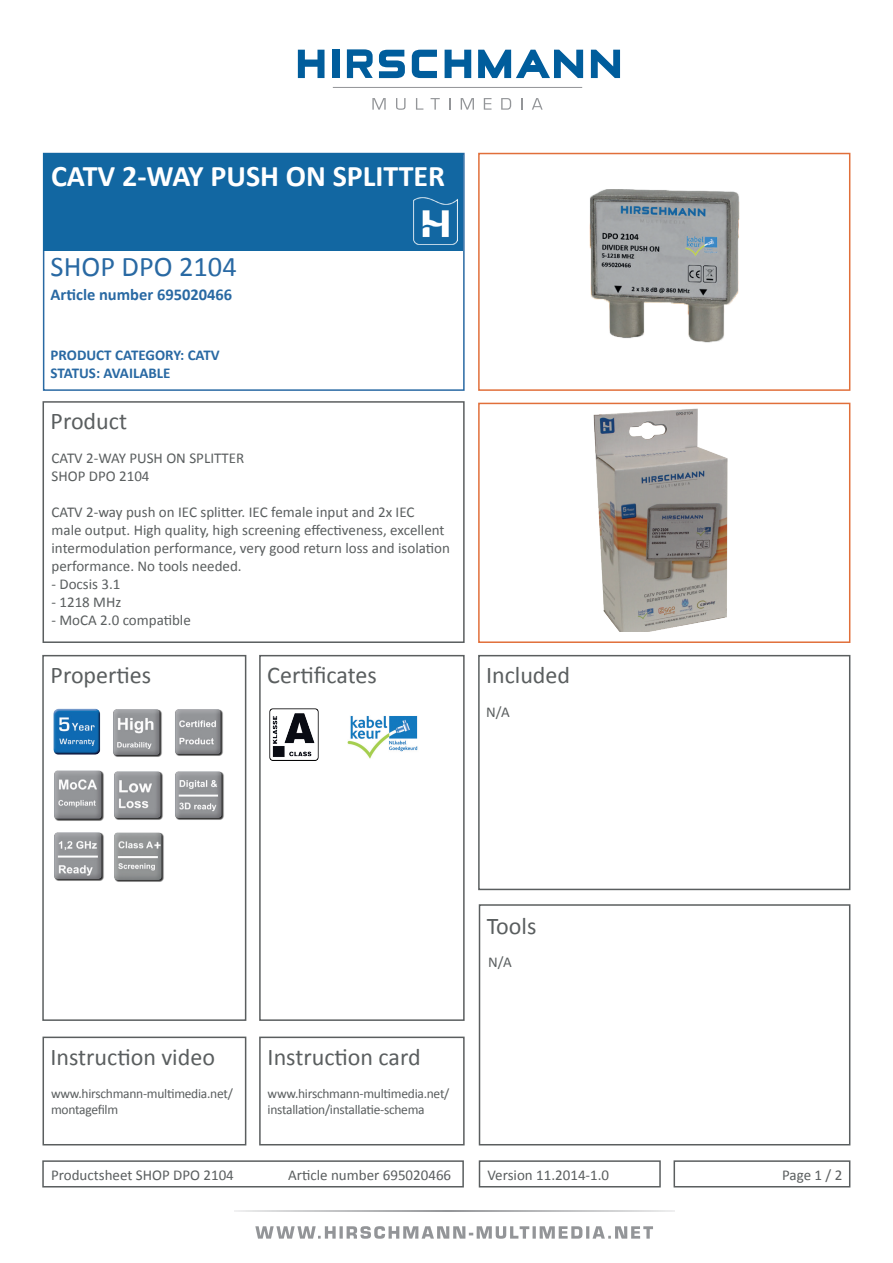
<style>
.page{position:relative;width:893px;height:1263px;background:#fff}
.page>*{position:absolute;margin:0;border:0;box-sizing:border-box;transform-origin:0 0}
.t1{font:700 30px "Calibri";color:#fff}
.t2{font:28.5px "Calibri";color:#2969a3}
.t3{font:24px "Calibri";color:#5a5e5f}
.t4{font:700 16.5px "Calibri";color:#2969a3}
.t5{font:15px/18px "Calibri";color:#5a5e5f}
.t6{font:700 15px/18px "Calibri";color:#2969a3}
.t7{font:13.5px/16.2px "Calibri";letter-spacing:-.02em;color:#5a5e5f}
</style>
<div class="page">
<div style="left:42px;top:655px;width:204px;height:366px;border:2px solid #5a5e5f"></div>
<div style="left:43px;top:1036px;width:203px;height:109px;border:2px solid #5a5e5f"></div>
<div style="left:478px;top:655px;width:372px;height:235px;border:2px solid #5a5e5f"></div>
<div style="left:478px;top:153px;width:372px;height:238px;border:2px solid #e16f3a"></div>
<img style="left:589px;top:189px;width:151px;height:154px">
<div style="left:43px;top:153px;width:422px;height:238px;border:2px solid #2969a3"></div>
<div style="left:44px;top:154px;width:419px;height:97px;background:#1267a2"></div>
<div style="left:259px;top:655px;width:206px;height:366px;border:2px solid #5a5e5f"></div>
<div style="left:43px;top:401px;width:422px;height:242px;border:2px solid #5a5e5f"></div>
<hr style="left:234px;top:1211px;width:441px;height:1px;background:#939598">
<svg style="left:255px;top:1226px;width:398px;height:13px"></svg>
<hr style="left:333px;top:87px;width:249px;height:1px;background:#939598">
<svg style="left:372px;top:98px;width:14px;height:12px"></svg>
<svg style="left:396px;top:98px;width:10px;height:12px"></svg>
<svg style="left:416px;top:98px;width:7px;height:12px"></svg>
<svg style="left:431px;top:98px;width:9px;height:12px"></svg>
<svg style="left:449px;top:98px;width:1px;height:12px"></svg>
<svg style="left:461px;top:98px;width:13px;height:12px"></svg>
<svg style="left:484px;top:98px;width:7px;height:12px"></svg>
<svg style="left:501px;top:98px;width:10px;height:12px"></svg>
<svg style="left:521px;top:98px;width:1px;height:12px"></svg>
<svg style="left:532px;top:98px;width:11px;height:12px"></svg>
<svg style="left:591px;top:50px;width:29px;height:28px"></svg>
<svg style="left:298px;top:50px;width:26px;height:28px"></svg>
<div style="left:332px;top:50px;width:7px;height:28px;background:#005d9c"></div>
<svg style="left:379px;top:50px;width:26px;height:28px"></svg>
<svg style="left:412px;top:50px;width:25px;height:28px"></svg>
<svg style="left:445px;top:50px;width:26px;height:28px"></svg>
<svg style="left:478px;top:50px;width:105px;height:28px"></svg>
<svg style="left:347px;top:49px;width:26px;height:29px"></svg>
<div style="left:674px;top:1160px;width:176px;height:27px;border:2px solid #5a5e5f"></div>
<img style="left:53px;top:708px;width:48px;height:47px">
<img style="left:113px;top:709px;width:49px;height:48px">
<img style="left:175px;top:709px;width:48px;height:47px">
<div style="left:42px;top:1160px;width:422px;height:27px;border:2px solid #5a5e5f"></div>
<div style="left:479px;top:1160px;width:182px;height:27px;border:2px solid #5a5e5f"></div>
<img style="left:414px;top:197px;width:43px;height:47px">
<img style="left:54px;top:770px;width:50px;height:51px">
<img style="left:114px;top:771px;width:49px;height:49px">
<img style="left:175px;top:771px;width:49px;height:49px">
<img style="left:54px;top:832px;width:50px;height:49px">
<div style="left:259px;top:1036px;width:206px;height:109px;border:2px solid #5a5e5f"></div>
<img style="left:269px;top:708px;width:50px;height:53px">
<img style="left:347px;top:716px;width:71px;height:43px">
<div style="left:479px;top:904px;width:371px;height:241px;border:2px solid #5a5e5f"></div>
<div style="left:478px;top:403px;width:372px;height:240px;border:2px solid #e16f3a"></div>
<img style="left:494px;top:402px;width:312px;height:229px">
<img style="left:114px;top:832px;width:50px;height:50px">
<h1 class="t1" style="left:51px;top:155px;width:396px">CATV 2-WAY PUSH ON SPLITTER</h1>
<h2 class="t2" style="left:51px;top:247px;width:188px">SHOP DPO 2104</h2>
<p class="t4" style="left:51px;top:283px;width:183px">Article number 695020466</p>
<p class="t6" style="left:51px;top:346px;width:171px">PRODUCT CATEGORY: CATV<br>STATUS: AVAILABLE</p>
<h3 class="t3" style="left:51px;top:404px;width:78px">Product</h3>
<p class="t5" style="left:52px;top:449px;width:194px">CATV 2-WAY PUSH ON SPLITTER<br>SHOP DPO 2104</p>
<p class="t5" style="left:52px;top:503px;width:400px">CATV 2-way push on IEC splitter. IEC female input and 2x IEC<br>male output. High quality, high screening effectiveness, excellent intermodulation performance, very good return loss and isolation performance. No tools needed.</p>
<p class="t5" style="left:52px;top:575px;width:70px">- Docsis 3.1</p>
<p class="t5" style="left:52px;top:593px;width:71px">- 1218 MHz</p>
<p class="t5" style="left:52px;top:611px;width:141px">- MoCA 2.0 compatible</p>
<h3 class="t3" style="left:51px;top:658px;width:102px">Properties</h3>
<h3 class="t3" style="left:267px;top:658px;width:111px">Certificates</h3>
<h3 class="t3" style="left:486px;top:658px;width:86px">Included</h3>
<p class="t5" style="left:486px;top:703px;width:25px">N/A</p>
<h3 class="t3" style="left:487px;top:909px;width:51px">Tools</h3>
<h3 class="t3" style="left:50px;top:1040px;width:166px">Instruction video</h3>
<p class="t7" style="left:51px;top:1085px;width:183px">www.hirschmann-multimedia.net/ montagefilm</p>
<p class="t7" style="left:268px;top:1085px;width:183px">www.hirschmann-multimedia.net/ installation/installatie-schema</p>
<h3 class="t3" style="left:268px;top:1040px;width:155px">Instruction card</h3>
<p class="t5" style="left:488px;top:953px;width:25px">N/A</p>
<p class="t5" style="left:51px;top:1165px;width:184px">Productsheet SHOP DPO 2104</p>
<p class="t5" style="left:288px;top:1165px;width:165px">Article number 695020466</p>
<p class="t5" style="left:487px;top:1165px;width:123px">Version 11.2014-1.0</p>
<p class="t5" style="left:782px;top:1165px;width:62px">Page 1 / 2</p>
</div>
